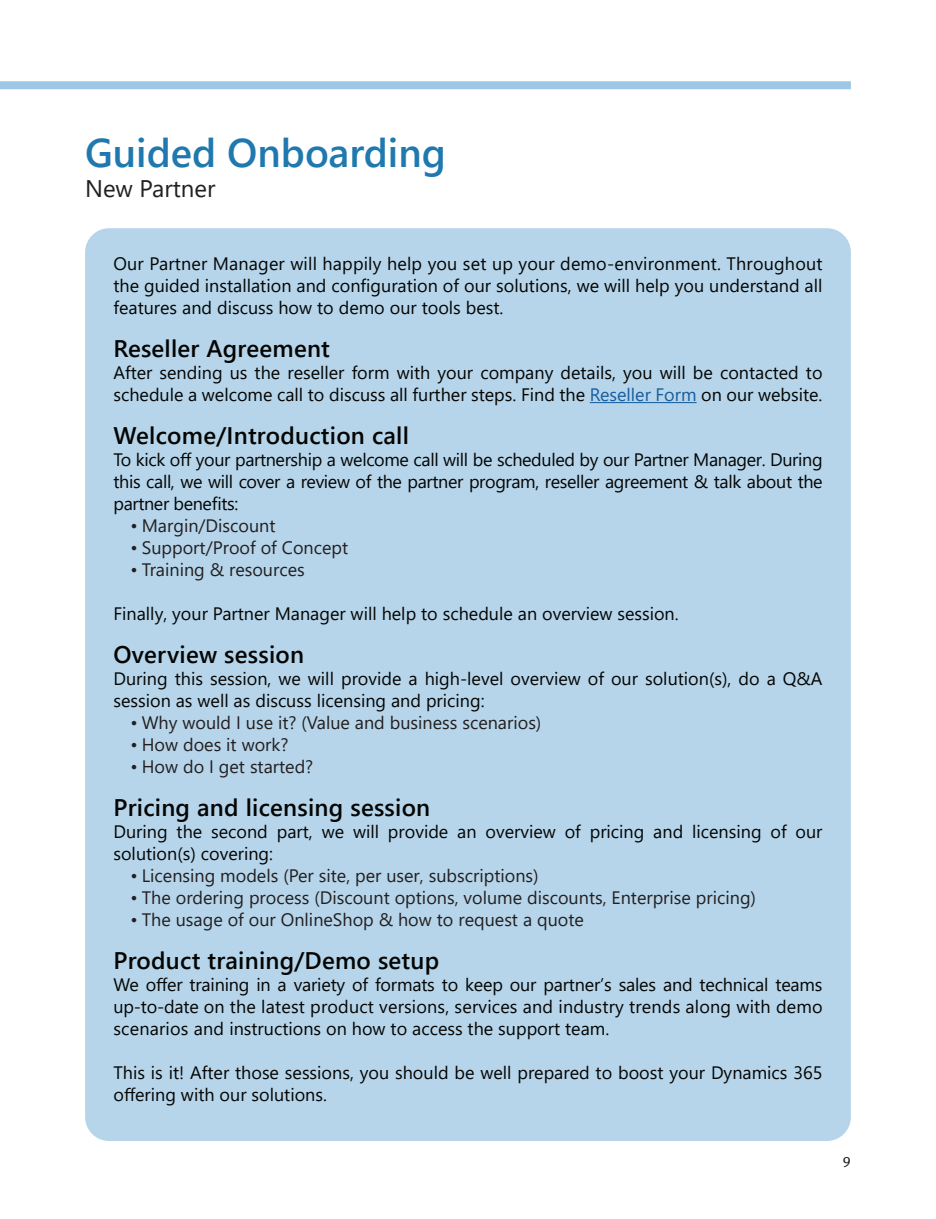
<style>
.page{position:relative;width:936px;height:1219px;background:#fff}
.page>*{position:absolute;margin:0;border:0;box-sizing:border-box;transform-origin:0 0}
.Ü_Kap_Neu{font:600 40px "Segoe UI";color:#2079ae}
.Infobox_Ü{font:600 24px "Segoe UI";letter-spacing:.01em;color:#040503}
.Ü_Beschr{font:24px "Segoe UI";color:#231f20}
.Infobox_Fließtext{font:18px/22px "Segoe UI";color:#040503;text-align:justify}
.t1{font:18px "Segoe UI";color:#231f20}
.Infobox_Ü-2{font:18px/22px "Segoe UI";color:#040503}
.t2{font:500 14px "Stone Sans ITC";color:#231f20}
.s1{color:#175d9e}
</style>
<div class="page">
<div style="left:0;top:81px;width:850px;height:8px;background:#9ec7e5"></div>
<div style="left:85px;top:228px;width:765px;height:913px;background:#b6d5ea;border-radius:24px"></div>
<hr style="left:589px;top:402px;width:107px;height:1px;background:#175d9e">
<p class="Ü_Kap_Neu" style="left:85px;top:115px;width:362px">Guided Onboarding</p>
<p class="Ü_Beschr" style="left:85px;top:165px;width:132px">New Partner</p>
<p class="Infobox_Fließtext" style="left:113px;top:251px;width:710px">Our Partner Manager will happily help you set up your demo-environment. Throughout the guided installation and configuration of our solutions, we will help you understand all features and discuss how to demo our tools best.</p>
<p class="Infobox_Ü" style="left:113px;top:326px;width:218px">Reseller Agreement</p>
<p class="Infobox_Fließtext" style="left:113px;top:360px;width:710px">After sending us the reseller form with your company details, you will be contacted to schedule a welcome call to discuss all further steps. Find the <span class="s1">Reseller Form</span> on our website.</p>
<p class="Infobox_Ü" style="left:113px;top:413px;width:297px">Welcome/Introduction call</p>
<p class="Infobox_Fließtext" style="left:113px;top:447px;width:710px">To kick off your partnership a welcome call will be scheduled by our Partner Manager. During this call, we will cover a review of the partner program, reseller agreement &amp; talk about the partner benefits:</p>
<p class="t1" style="left:130px;top:509px;width:147px">• Margin/Discount</p>
<p class="t1" style="left:130px;top:531px;width:219px">• Support/Proof of Concept</p>
<p class="t1" style="left:130px;top:553px;width:176px">• Training &amp; resources</p>
<p class="Infobox_Fließtext" style="left:113px;top:601px;width:566px">Finally, your Partner Manager will help to schedule an overview session.</p>
<p class="Infobox_Ü" style="left:113px;top:632px;width:192px">Overview session</p>
<p class="Infobox_Ü-2" style="left:113px;top:666px;width:710px">During this session, we will provide a high-level overview of our solution(s), do a Q&amp;A session as well as discuss licensing and pricing:</p>
<p class="t1" style="left:130px;top:706px;width:412px">• Why would I use it? (Value and business scenarios)</p>
<p class="t1" style="left:130px;top:728px;width:159px">• How does it work?</p>
<p class="t1" style="left:130px;top:750px;width:184px">• How do I get started?</p>
<p class="Infobox_Ü" style="left:113px;top:785px;width:318px">Pricing and licensing session</p>
<p class="Infobox_Fließtext" style="left:113px;top:819px;width:710px">During the second part, we will provide an overview of pricing and licensing of our solution(s) covering:</p>
<p class="t1" style="left:130px;top:859px;width:409px">• Licensing models (Per site, per user, subscriptions)</p>
<p class="t1" style="left:130px;top:881px;width:627px">• The ordering process (Discount options, volume discounts, Enterprise pricing)</p>
<p class="t1" style="left:130px;top:903px;width:455px">• The usage of our OnlineShop &amp; how to request a quote</p>
<p class="Infobox_Ü" style="left:113px;top:938px;width:327px">Product training/Demo setup</p>
<p class="Infobox_Fließtext" style="left:113px;top:972px;width:710px">We offer training in a variety of formats to keep our partner’s sales and technical teams up-to-date on the latest product versions, services and industry trends along with demo scenarios and instructions on how to access the support team.</p>
<p class="Infobox_Fließtext" style="left:113px;top:1060px;width:710px">This is it! After those sessions, you should be well prepared to boost your Dynamics 365 offering with our solutions.</p>
<p class="t2" style="left:842px;top:1153px;width:10px">9</p>
</div>
